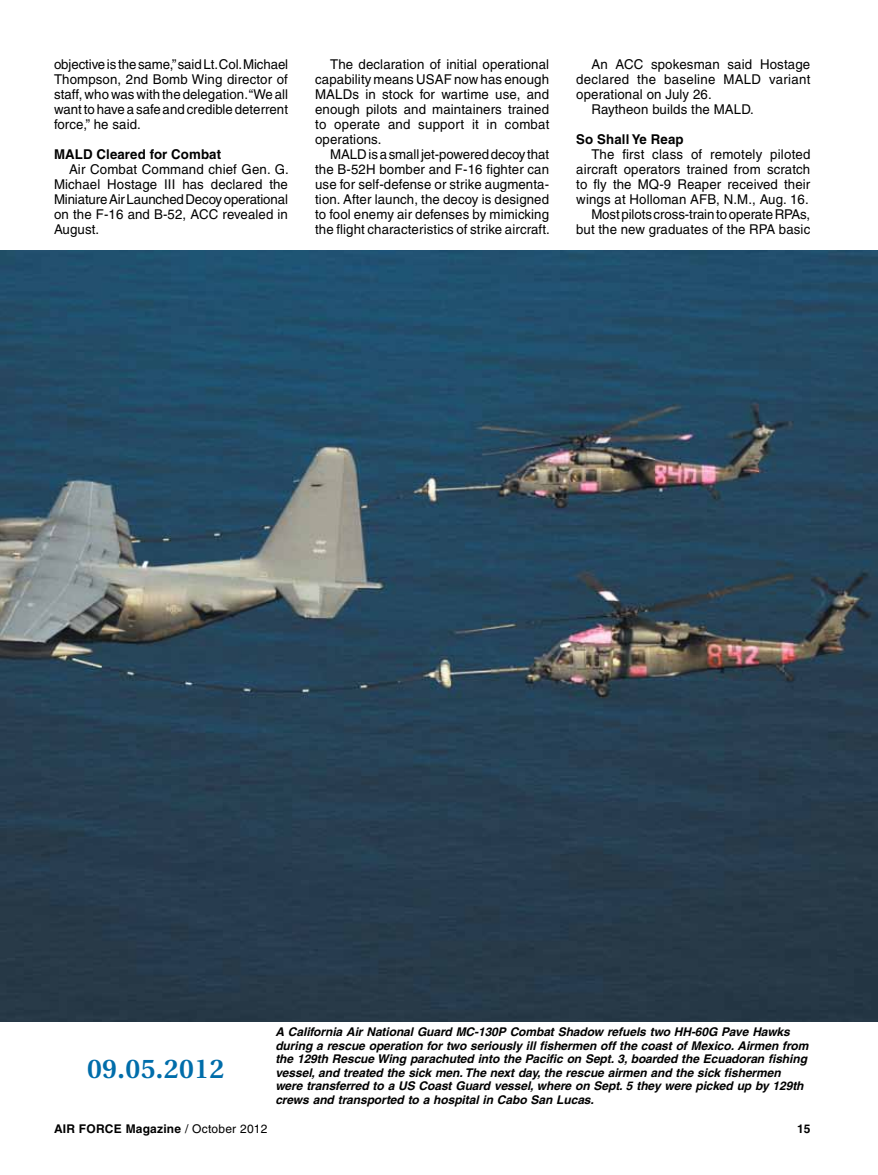
<style>
.page{position:relative;width:878px;height:1175px;background:#fff}
.page>*{position:absolute;margin:0;border:0;box-sizing:border-box;transform-origin:0 0}
.t1{font:600 27px "Utopia";letter-spacing:.015em;color:#006daa}
.t2{font:13.5px/15px "Helvetica";letter-spacing:.01em;color:#000;text-align:justify}
.t3{font:700 13.5px "Helvetica";letter-spacing:.01em;color:#000}
.t4{font:italic 700 12px/13.5px "Helvetica";letter-spacing:-.005em;color:#000}
.t5{font:700 12px "Helvetica";letter-spacing:.02em;color:#000}
.s1{font-weight:400}
</style>
<div class="page">
<img style="left:0;top:250px;width:878px;height:772px">
<p class="t2" style="left:54px;top:57px;width:236px">objective is the same,” said Lt. Col. Michael Thompson, 2nd Bomb Wing director of staff, who was with the delegation. “We all want to have a safe and credible deterrent force,” he said.</p>
<p class="t3" style="left:54px;top:146px;width:169px">MALD Cleared for Combat</p>
<p class="t2" style="left:54px;top:162px;width:236px;text-indent:15px">Air Combat Command chief Gen. G.<br>Michael Hostage III has declared the Miniature Air Launched Decoy operational on the F-16 and B-52, ACC revealed in August.</p>
<p class="t2" style="left:315px;top:57px;width:236px;text-indent:15px">The declaration of initial operational capability means USAF now has enough MALDs in stock for wartime use, and enough pilots and maintainers trained to operate and support it in combat operations.</p>
<p class="t2" style="left:315px;top:147px;width:236px;text-indent:15px">MALD is a small jet-powered decoy that the B-52H bomber and F-16 fighter can use for self-defense or strike augmenta&shy;tion. After launch, the decoy is designed to fool enemy air defenses by mimicking the flight characteristics of strike aircraft.</p>
<p class="t2" style="left:591px;top:57px;width:220px">An ACC spokesman said Hostage</p>
<p class="t2" style="left:576px;top:72px;width:236px">declared the baseline MALD variant</p>
<p class="t2" style="left:576px;top:87px;width:137px">operational on July 26.</p>
<p class="t2" style="left:591px;top:102px;width:164px">Raytheon builds the MALD.</p>
<p class="t3" style="left:576px;top:131px;width:109px">So Shall Ye Reap</p>
<p class="t2" style="left:576px;top:147px;width:236px;text-align:right">The first class of remotely piloted aircraft operators trained from scratch to fly the MQ-9 Reaper received their wings at Holloman AFB, N.M., Aug. 16.<br>Most pilots cross-train to operate RPAs, but the new graduates of the RPA basic</p>
<h1 class="t1" style="left:87px;top:1053px;width:139px">09.05.2012</h1>
<p class="t4" style="left:275px;top:1025px;width:534px">A California Air National Guard MC-130P Combat Shadow refuels two HH-60G Pave Hawks during a rescue operation for two seriously ill fishermen off the coast of Mexico. Airmen from the 129th Rescue Wing parachuted into the Pacific on Sept. 3, boarded the Ecuadoran fishing vessel, and treated the sick men. The next day, the rescue airmen and the sick fishermen were transferred to a US Coast Guard vessel, where on Sept. 5 they were picked up by 129th crews and transported to a hospital in Cabo San Lucas.</p>
<p class="t5" style="left:54px;top:1121px;width:215px">AIR FORCE Magazine <span class="s1">/ October 2012</span></p>
<p class="t5" style="left:797px;top:1121px;width:15px">15</p>
</div>
